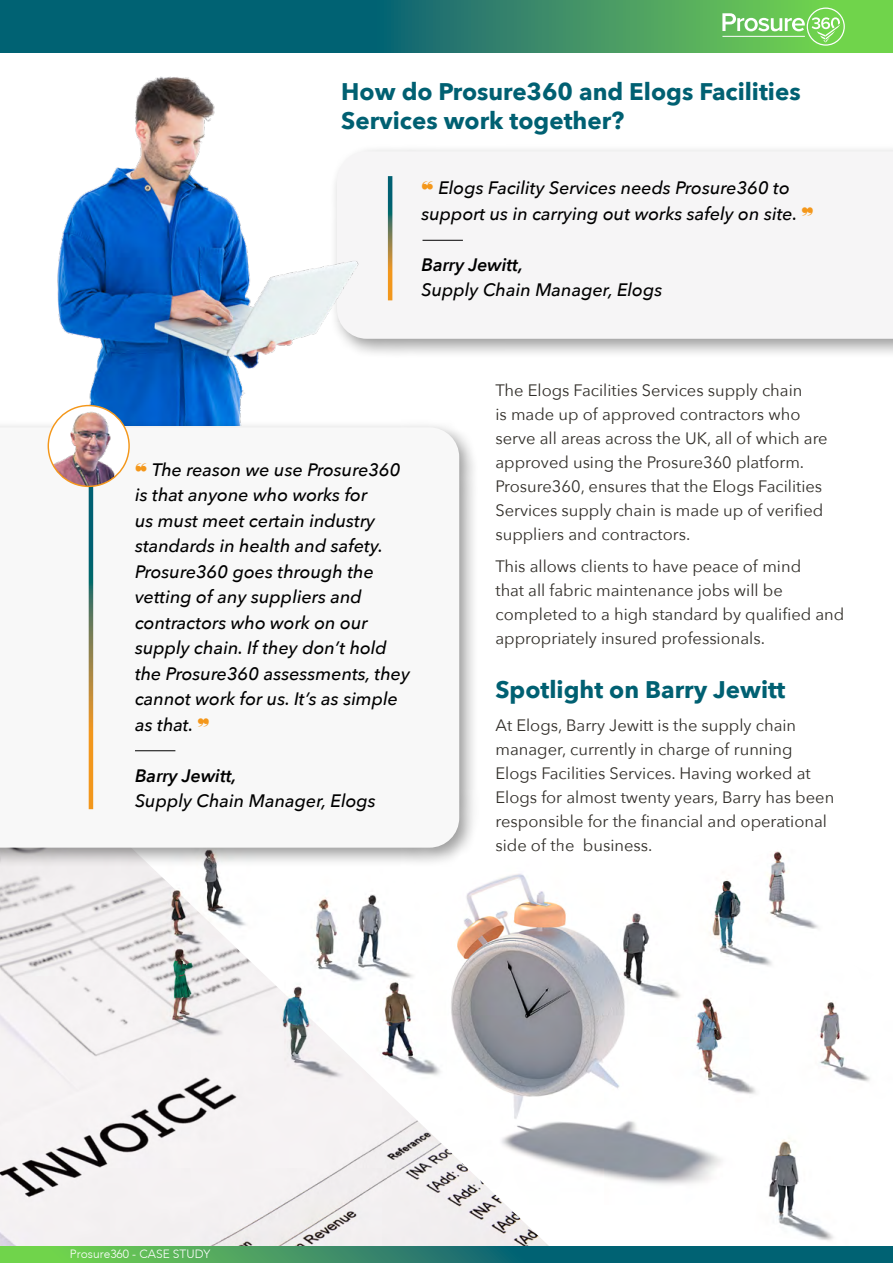
<style>
.page{position:relative;width:893px;height:1263px;background:#fff}
.page>*{position:absolute;margin:0;border:0;box-sizing:border-box;transform-origin:0 0}
.t1{font:700 24px/28.8px "Avenir Next";color:#006072}
.t2{font:italic 500 18px/25.5px "Avenir Next";color:#000}
.t3{font:italic 600 18px "Avenir Next";color:#000}
.t4{font:16.5px/24px "Avenir Next";color:#312e29}
.t5{font:300 12px "Avenir";color:#fff}
.s1{color:#f4971a}
</style>
<div class="page">
<img style="left:0;top:867px;width:549px;height:379px">
<svg style="left:0;top:0;width:893px;height:53px;background:#247f6a"></svg>
<svg style="left:0;top:1246px;width:893px;height:17px;background:#2e8967"></svg>
<div style="left:329px;top:143px;width:564px;height:216px;background:#000;opacity:.4"></div>
<div style="left:395px;top:151px;width:498px;height:188px;background:#f6f5f6"></div>
<hr style="left:422px;top:240px;width:41px;height:1px;background:#000">
<img style="left:57px;top:76px;width:338px;height:344px">
<img style="left:94px;top:867px;width:320px;height:321px">
<img style="left:414px;top:867px;width:307px;height:338px">
<img style="left:721px;top:1068px;width:172px;height:185px">
<img style="left:559px;top:851px;width:289px;height:256px">
<div style="left:0;top:420px;width:480px;height:447px;background:#000;opacity:.4"></div>
<svg style="left:0;top:427px;width:459px;height:421px"></svg>
<svg style="left:89px;top:487px;width:4px;height:322px"></svg>
<hr style="left:135px;top:750px;width:40px;height:1px;background:#000">
<img style="left:48px;top:406px;width:81px;height:80px;border-radius:40px">
<div style="left:48px;top:405px;width:82px;height:82px;border:1px solid #f4971a;border-radius:50%"></div>
<svg style="left:722px;top:8px;width:123px;height:38px;background:#87d376"></svg>
<h1 class="t1" style="left:341px;top:77px;width:461px">How do Prosure360 and Elogs Facilities<br>Services work together?</h1>
<p class="t2" style="left:421px;top:174px;width:393px"><span class="s1">❝</span> Elogs Facility Services needs Prosure360 to support us in carrying out works safely on site. <span class="s1">❞</span></p>
<p class="t3" style="left:421px;top:249px;width:103px">Barry Jewitt,</p>
<p class="t2" style="left:421px;top:276px;width:242px">Supply Chain Manager, Elogs</p>
<p class="t2" style="left:135px;top:456px;width:276px"><span class="s1">❝</span> The reason we use Prosure360 is that anyone who works for<br>us must meet certain industry standards in health and safety.<br>Prosure360 goes through the vetting of any suppliers and contractors who work on our supply chain. If they don’t hold the Prosure360 assessments, they cannot work for us. It’s as simple as that. <span class="s1">❞</span></p>
<p class="t3" style="left:135px;top:760px;width:103px">Barry Jewitt,</p>
<p class="t2" style="left:135px;top:787px;width:242px">Supply Chain Manager, Elogs</p>
<p class="t4" style="left:495px;top:377px;width:334px">The Elogs Facilities Services supply chain<br>is made up of approved contractors who serve all areas across the UK, all of which are approved using the Prosure360 platform.<br>Prosure360, ensures that the Elogs Facilities Services supply chain is made up of verified suppliers and contractors.</p>
<p class="t4" style="left:495px;top:554px;width:350px">This allows clients to have peace of mind<br>that all fabric maintenance jobs will be completed to a high standard by qualified and appropriately insured professionals.</p>
<h1 class="t1" style="left:495px;top:675px;width:291px">Spotlight on Barry Jewitt</h1>
<p class="t4" style="left:495px;top:712px;width:340px">At Elogs, Barry Jewitt is the supply chain manager, currently in charge of running Elogs Facilities Services. Having worked at Elogs for almost twenty years, Barry has been responsible for the financial and operational side of the business.</p>
<p class="t5" style="left:70px;top:1247px;width:142px">Prosure360 - CASE STUDY</p>
</div>
